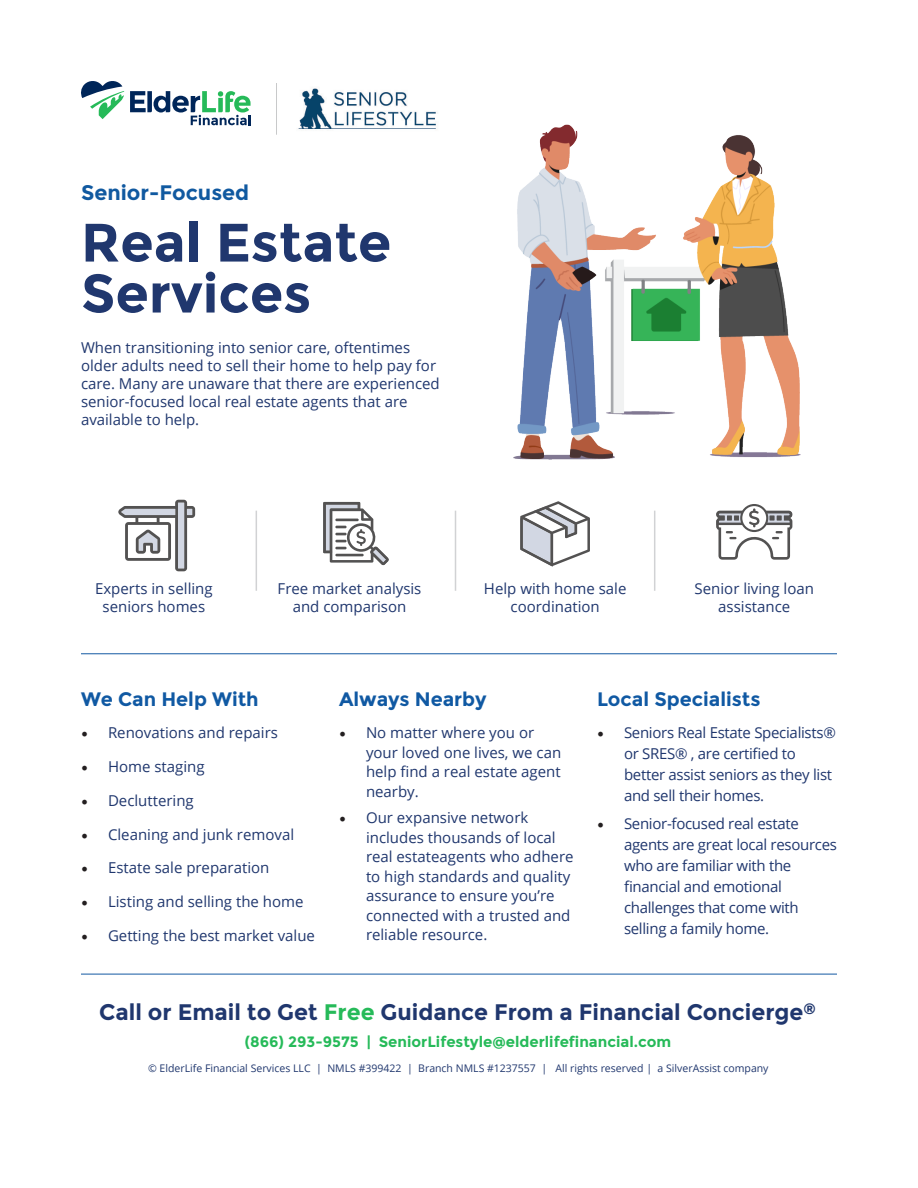
<style>
.page{position:relative;width:918px;height:1188px;background:#fff}
.page>*{position:absolute;margin:0;border:0;box-sizing:border-box;transform-origin:0 0}
.t1{font:700 54px/51px "Montserrat";color:#20376e}
.t2{font:700 22.5px "Montserrat";color:#20376e}
.t3{font:700 21px "Montserrat";color:#1059a0}
.t4{font:700 19.5px "Montserrat";color:#1059a3}
.t5{font:15px/19.5px "Open Sans";color:#20376e;text-align:center}
.t6{font:15px/21px "Open Sans";letter-spacing:-.02em;color:#20376e}
.t7{font:700 15px "Montserrat";color:#26ba59}
.t8{font:10.5px "Open Sans";color:#20376e}
.s1{font-family:"Minion Pro";font-size:18px;color:#231f20}
.s2{color:#26ba59}
</style>
<div class="page">
<img style="left:513px;top:124px;width:288px;height:336px">
<hr style="left:81px;top:974px;width:756px;height:1px;background:#1359a3">
<hr style="left:81px;top:653px;width:756px;height:1px;background:#1359a3">
<img style="left:276px;top:84px;width:259px;height:51px">
<svg style="left:81px;top:81px;width:43px;height:38px"></svg>
<svg style="left:130px;top:91px;width:121px;height:34px"></svg>
<hr style="left:256px;top:511px;width:1px;height:80px;background:#d1d2d4">
<hr style="left:455px;top:511px;width:1px;height:80px;background:#d1d2d4">
<hr style="left:654px;top:511px;width:1px;height:80px;background:#d1d2d4">
<svg style="left:118px;top:500px;width:77px;height:71px"></svg>
<svg style="left:323px;top:502px;width:66px;height:63px"></svg>
<svg style="left:520px;top:501px;width:70px;height:66px"></svg>
<svg style="left:716px;top:504px;width:77px;height:56px"></svg>
<h3 class="t3" style="left:81px;top:180px;width:170px">Senior-Focused</h3>
<h1 class="t1" style="left:81px;top:217px;width:312px">Real Estate<br>Services</h1>
<p class="t5" style="left:81px;top:338px;width:360px;line-height:18px;text-align:left">When transitioning into senior care, oftentimes older adults need to sell their home to help pay for care. Many are unaware that there are experienced senior-focused local real estate agents that are available to help.</p>
<p class="t5" style="left:95px;top:580px;width:119px;line-height:18px">Experts in selling seniors homes</p>
<p class="t5" style="left:278px;top:580px;width:145px;line-height:18px">Free market analysis and comparison</p>
<p class="t5" style="left:484px;top:580px;width:144px;line-height:18px">Help with home sale coordination</p>
<p class="t5" style="left:695px;top:580px;width:121px;line-height:18px">Senior living loan assistance</p>
<h3 class="t4" style="left:81px;top:688px;width:179px">We Can Help With</h3>
<h3 class="t4" style="left:339px;top:688px;width:149px">Always Nearby</h3>
<h3 class="t4" style="left:597px;top:688px;width:165px">Local Specialists</h3>
<p class="t5" style="left:81px;top:723px;width:199px"><span class="s1">•</span> Renovations and repairs</p>
<p class="t5" style="left:81px;top:757px;width:125px"><span class="s1">•</span> Home staging</p>
<p class="t5" style="left:81px;top:790px;width:114px"><span class="s1">•</span> Decluttering</p>
<p class="t5" style="left:81px;top:824px;width:215px"><span class="s1">•</span> Cleaning and junk removal</p>
<p class="t5" style="left:81px;top:858px;width:190px"><span class="s1">•</span> Estate sale preparation</p>
<p class="t5" style="left:81px;top:892px;width:224px"><span class="s1">•</span> Listing and selling the home</p>
<p class="t5" style="left:81px;top:925px;width:235px"><span class="s1">•</span> Getting the best market value</p>
<p class="t5" style="left:366px;top:723px;width:197px;text-align:left;text-indent:-27px"><span class="s1">•</span> No matter where you or your loved one lives, we can help find a real estate agent nearby.</p>
<p class="t5" style="left:366px;top:808px;width:209px;text-align:left;text-indent:-27px"><span class="s1">•</span> Our expansive network includes thousands of local real estateagents who adhere to high standards and quality assurance to ensure you’re connected with a trusted and reliable resource.</p>
<p class="t6" style="left:624px;top:722px;width:213px;text-indent:-27px"><span class="s1">•</span> Seniors Real Estate Specialists® or SRES® , are certified to better assist seniors as they list and sell their homes.</p>
<p class="t6" style="left:624px;top:813px;width:214px;text-indent:-27px"><span class="s1">•</span> Senior-focused real estate agents are great local resources who are familiar with the financial and emotional challenges that come with selling a family home.</p>
<h2 class="t2" style="left:99px;top:998px;width:718px">Call or Email to Get <span class="s2">Free</span> Guidance From a Financial Concierge<sup>®</sup></h2>
<p class="t8" style="left:148px;top:1061px;width:622px">© ElderLife Financial Services LLC | NMLS #399422 | Branch NMLS #1237557 | All rights reserved | a SilverAssist company</p>
<p class="t7" style="left:245px;top:1033px;width:428px">(866) 293-9575 | SeniorLifestyle@elderlifefinancial.com</p>
</div>
